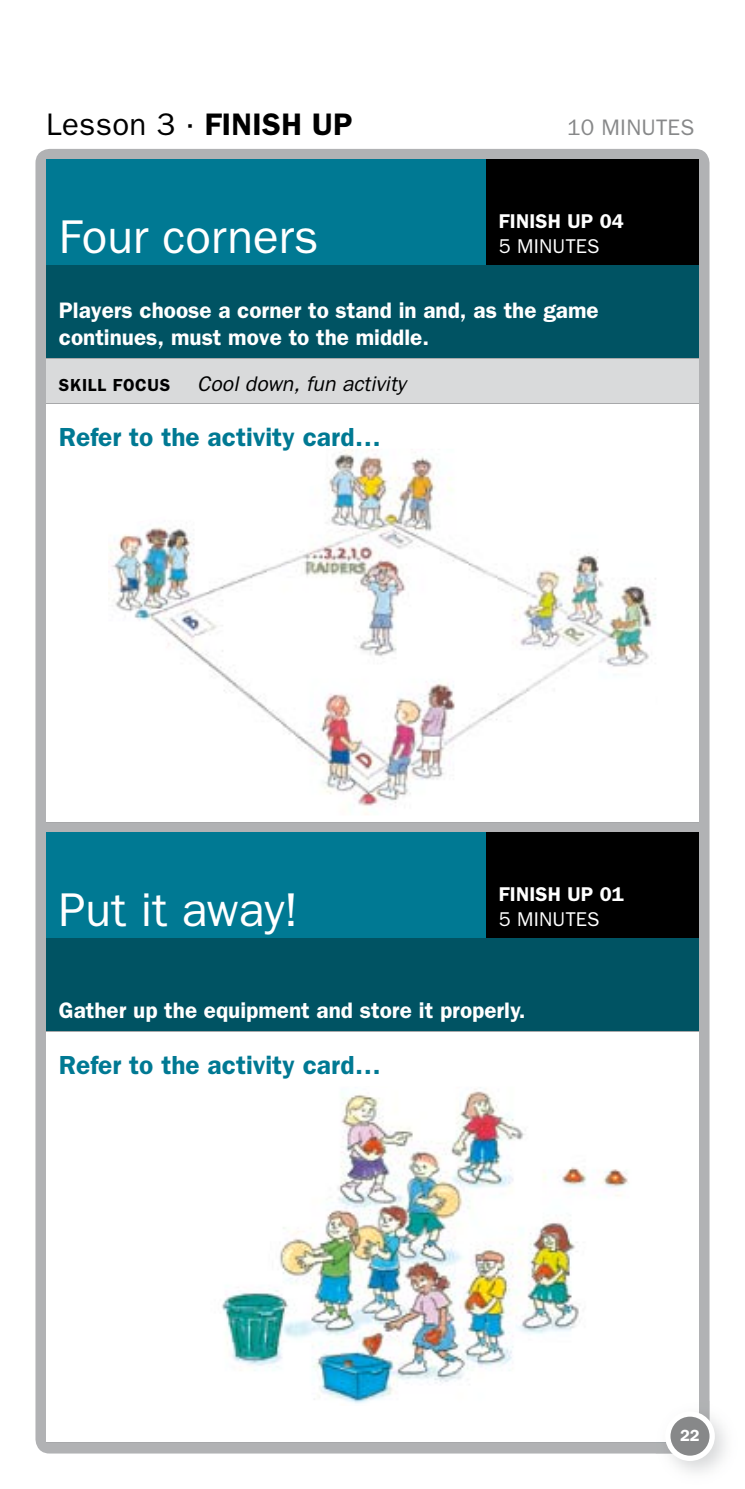
<style>
.page{position:relative;width:745px;height:1489px;background:#fff}
.page>*{position:absolute;margin:0;border:0;box-sizing:border-box;transform-origin:0 0}
.t1{font:47.5px "Franklin Gothic";color:#fff}
.t2{font:31.25px "Franklin Gothic";letter-spacing:.01em;color:#000}
.t3{font:600 26.25px "Franklin Gothic";color:#007993}
.t4{font:600 22.5px/27.5px "Franklin Gothic";color:#fff}
.t5{font:22.5px "Franklin Gothic";letter-spacing:.01em;color:#878889}
.t6{font:italic 21.25px "Franklin Gothic";color:#000}
.t7{font:600 20px "Franklin Gothic";letter-spacing:.01em;color:#fff}
.t8{font:20px "Franklin Gothic";letter-spacing:.01em;color:#fff}
.t9{font:600 17.5px "Franklin Gothic";letter-spacing:.04em;color:#000}
.t10{font:600 16.25px "Franklin Gothic";color:#fff}
.s1{font-weight:600}
</style>
<div class="page">
<div style="left:35px;top:149px;width:674px;height:1304px;background:#b1b2b4;border-radius:14px"></div>
<div style="left:46px;top:159px;width:439px;height:107px;background:#007993"></div>
<div style="left:485px;top:159px;width:213px;height:107px;background:#000"></div>
<div style="left:46px;top:266px;width:652px;height:92px;background:#005363"></div>
<div style="left:46px;top:358px;width:652px;height:45px;background:#d9dadb"></div>
<div style="left:46px;top:403px;width:652px;height:419px;background:#fff"></div>
<hr style="left:46px;top:357px;width:439px;height:1px;background:#a7a8aa">
<hr style="left:485px;top:357px;width:213px;height:1px;background:#a7a8aa">
<hr style="left:46px;top:403px;width:439px;height:1px;background:#a7a8aa">
<hr style="left:485px;top:403px;width:213px;height:1px;background:#a7a8aa">
<hr style="left:46px;top:821px;width:439px;height:1px;background:#a7a8aa">
<hr style="left:485px;top:821px;width:213px;height:1px;background:#a7a8aa">
<div style="left:46px;top:832px;width:439px;height:106px;background:#007993"></div>
<div style="left:485px;top:832px;width:213px;height:106px;background:#000"></div>
<div style="left:46px;top:938px;width:652px;height:92px;background:#005363"></div>
<div style="left:46px;top:1030px;width:652px;height:412px;background:#fff"></div>
<hr style="left:46px;top:1030px;width:439px;height:1px;background:#a7a8aa">
<hr style="left:485px;top:1030px;width:213px;height:1px;background:#a7a8aa">
<hr style="left:46px;top:1441px;width:439px;height:1px;background:#a7a8aa">
<hr style="left:485px;top:1441px;width:213px;height:1px;background:#a7a8aa">
<img style="left:222px;top:1087px;width:407px;height:317px">
<img style="left:109px;top:449px;width:547px;height:366px">
<img style="left:655px;top:1400px;width:71px;height:73px">
<img style="left:655px;top:1400px;width:54px;height:53px">
<img style="left:655px;top:1400px;width:43px;height:42px">
<div style="left:664px;top:1411px;width:50px;height:49px;background:#fff;border-radius:50%"></div>
<div style="left:670px;top:1416px;width:39px;height:39px;background:#878889;border-radius:50%"></div>
<h2 class="t2" style="left:46px;top:106px;width:307px">Lesson 3 · <span class="s1">FINISH UP</span></h2>
<p class="t5" style="left:566px;top:114px;width:129px">10 MINUTES</p>
<h1 class="t1" style="left:59px;top:210px;width:261px">Four corners</h1>
<p class="t7" style="left:498px;top:209px;width:127px">FINISH UP 04</p>
<p class="t8" style="left:498px;top:235px;width:102px">5 MINUTES</p>
<p class="t4" style="left:59px;top:296px;width:541px">Players choose a corner to stand in and, as the game continues, must move to the middle.</p>
<p class="t9" style="left:59px;top:374px;width:113px">SKILL FOCUS</p>
<p class="t6" style="left:197px;top:371px;width:210px">Cool down, fun activity</p>
<p class="t3" style="left:59px;top:421px;width:323px">Refer to the activity card…</p>
<h1 class="t1" style="left:59px;top:882px;width:241px">Put it away!</h1>
<p class="t7" style="left:498px;top:882px;width:127px">FINISH UP 01</p>
<p class="t8" style="left:498px;top:907px;width:102px">5 MINUTES</p>
<p class="t4" style="left:59px;top:996px;width:468px">Gather up the equipment and store it properly.</p>
<p class="t3" style="left:59px;top:1048px;width:323px">Refer to the activity card…</p>
<p class="t10" style="left:679px;top:1425px;width:21px">22</p>
</div>
